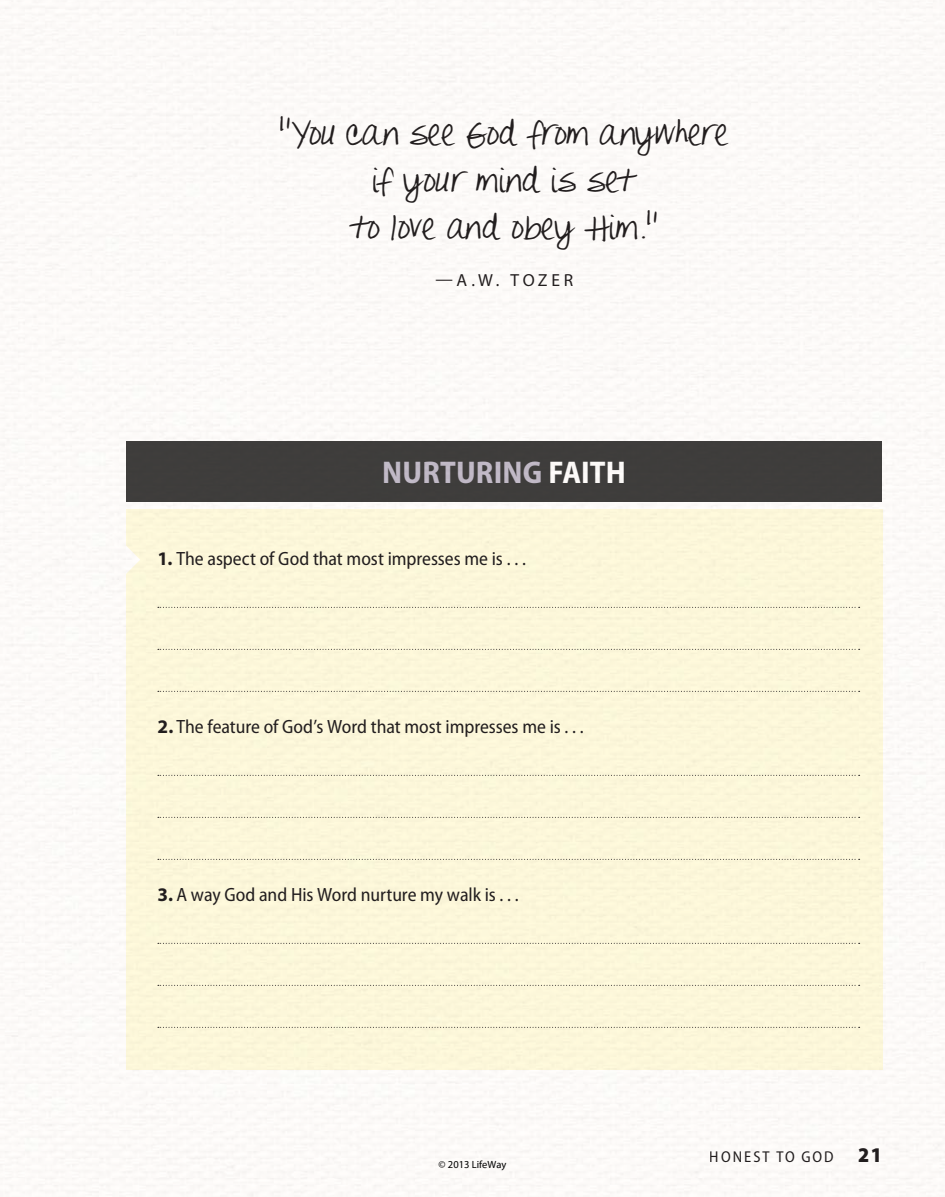
<style>
.page{position:relative;width:945px;height:1197px;background:#fff}
.page>*{position:absolute;margin:0;border:0;box-sizing:border-box;transform-origin:0 0}
.t1{font:700 semi-condensed 31.5px "Myriad Pro";letter-spacing:.005em;color:#c3bdcc}
.t2{font:24.5px/47.2px "Pea Alesa";color:#231f20;text-align:center}
.t3{font:semi-condensed 19.25px "Myriad Pro";letter-spacing:-.005em;color:#231f20}
.t4{font:17.5px "Myriad Pro";letter-spacing:.205em;color:#231f20}
.t5{font:semi-condensed 15.75px "Myriad Pro";letter-spacing:.13em;color:#231f20}
.t6{font:10.5px "Myriad Pro";color:#000}
.s1{color:#fff}
.s2{font-weight:700;font-stretch:normal}
.s3{font-weight:900;font-size:21px}
</style>
<div class="page">
<div style="left:126px;top:441px;width:756px;height:61px;background:#403f3e"></div>
<div style="left:126px;top:509px;width:757px;height:560px;background:#fffce0"></div>
<svg style="left:158px;top:607px;width:702px;height:1px"></svg>
<svg style="left:158px;top:649px;width:702px;height:1px"></svg>
<svg style="left:158px;top:691px;width:702px;height:1px"></svg>
<svg style="left:158px;top:775px;width:702px;height:1px"></svg>
<svg style="left:158px;top:817px;width:702px;height:1px"></svg>
<svg style="left:158px;top:859px;width:702px;height:1px"></svg>
<svg style="left:158px;top:943px;width:702px;height:1px"></svg>
<svg style="left:158px;top:985px;width:702px;height:1px"></svg>
<svg style="left:158px;top:1027px;width:702px;height:1px"></svg>
<svg style="left:112px;top:531px;width:28px;height:57px"></svg>
<p class="t2" style="left:280px;top:116px;width:449px">"You can see God from anywhere if your mind is set<br>to love and obey Him ."</p>
<p class="t4" style="left:436px;top:271px;width:139px">—A.W. TOZER</p>
<h1 class="t1" style="left:382px;top:455px;width:245px">NURTURING <span class="s1">FAITH</span></h1>
<p class="t3" style="left:158px;top:548px;width:370px"><span class="s2">1.</span> The aspect of God that most impresses me is . . .</p>
<p class="t3" style="left:158px;top:716px;width:428px"><span class="s2">2.</span> The feature of God’s Word that most impresses me is . . .</p>
<p class="t3" style="left:158px;top:884px;width:363px"><span class="s2">3.</span> A way God and His Word nurture my walk is . . .</p>
<p class="t6" style="left:439px;top:1158px;width:69px">© 2013 LifeWay</p>
<p class="t5" style="left:710px;top:1149px;width:174px">HONEST TO GOD <span class="s3">21</span></p>
</div>
